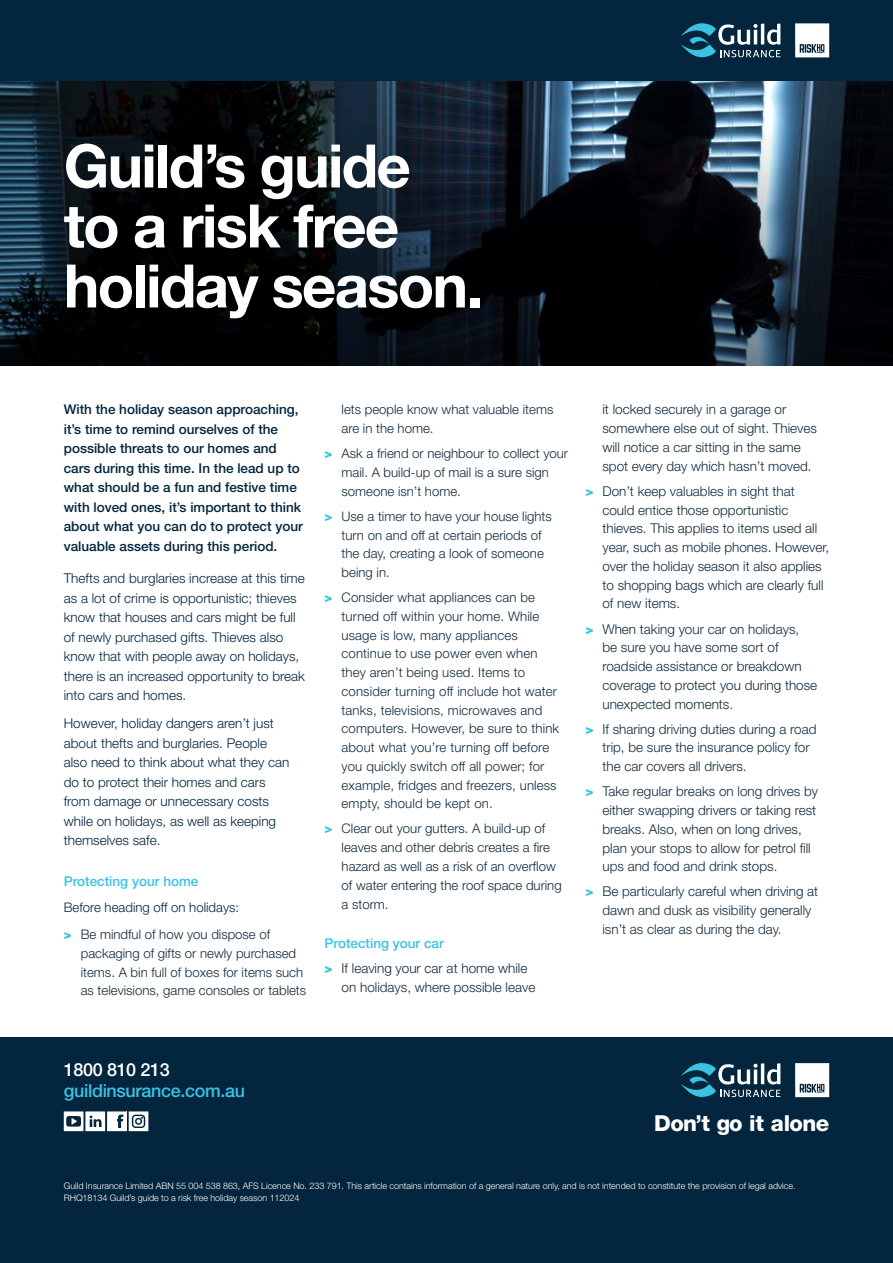
<style>
.page{position:relative;width:893px;height:1263px;background:#fff}
.page>*{position:absolute;margin:0;border:0;box-sizing:border-box;transform-origin:0 0}
.t1{font:700 60px/60px "Helvetica Neue LT Std";letter-spacing:-.03em;color:#fff}
.t2{font:800 22.05px "Helvetica Neue LT Std";letter-spacing:-.03em;color:#fff}
.t3{font:500 18px "Helvetica Neue LT Std";letter-spacing:-.02em;color:#3ac2e3}
.t4{font:500 18px "Helvetica Neue LT Std";letter-spacing:-.02em;color:#fff}
.t5{font:300 13.5px/18.8px "Helvetica Neue LT Std";color:#122a3d}
.t6{font:300 13.5px/19.5px "Helvetica Neue LT Std";color:#03253d}
.t7{font:500 13.5px/19.5px "Helvetica Neue LT Std";color:#03253d}
.t8{font:500 13.5px "Helvetica Neue LT Std";color:#3ac2e3}
.t9{font:300 13.2px/18.8px "Helvetica Neue LT Std";color:#122a3d}
.t10{font:300 13.2px/27.3px "Helvetica Neue LT Std";color:#03253d}
.t11{font:300 9.75px/13.5px "Helvetica Neue LT Std";letter-spacing:.01em;color:#fff}
.t12{font:300 9px/12px "Helvetica Neue LT Std";letter-spacing:-.005em;color:#fff}
.s1{font-weight:800;color:#3ac2e3}
.s2{color:#122a3d}
.s3{font-weight:500;color:#3ac2e3}
</style>
<div class="page">
<img style="left:0;top:81px;width:893px;height:47px">
<div style="left:0;top:0;width:893px;height:81px;background:#03253d"></div>
<svg style="left:681px;top:23px;width:99px;height:34px"></svg>
<div style="left:0;top:1037px;width:893px;height:226px;background:#03253d"></div>
<svg style="left:681px;top:1063px;width:99px;height:34px"></svg>
<svg style="left:64px;top:1111px;width:84px;height:20px"></svg>
<svg style="left:0;top:128px;width:893px;height:238px;background:#0d141b"></svg>
<svg style="left:795px;top:1063px;width:34px;height:34px"></svg>
<svg style="left:795px;top:23px;width:34px;height:34px"></svg>
<h1 class="t1" style="left:64px;top:135px;width:421px">Guild’s guide<br>to a risk free holiday season.</h1>
<p class="t7" style="left:64px;top:400px;width:241px">With the holiday season approaching, it’s time to remind ourselves of the possible threats to our homes and cars during this time. In the lead up to what should be a fun and festive time with loved ones, it’s important to think about what you can do to protect your valuable assets during this period.</p>
<p class="t6" style="left:64px;top:568px;width:243px">Thefts and burglaries increase at this time as a lot of crime is opportunistic; thieves know that houses and cars might be full of newly purchased gifts. Thieves also know that with people away on holidays, there is an increased opportunity to break into cars and homes.</p>
<p class="t6" style="left:64px;top:713px;width:227px">However, holiday dangers aren’t just about thefts and burglaries. People also need to think about what they can do to protect their homes and cars from damage or unnecessary costs while on holidays, as well as keeping themselves safe.</p>
<p class="t8" style="left:64px;top:873px;width:136px">Protecting your home</p>
<p class="t10" style="left:64px;top:893px;width:208px">Before heading off on holidays:<br><span class="s1">&gt;</span> <span class="s2">Be mindful of how you dispose of</span></p>
<p class="t9" style="left:81px;top:943px;width:227px">packaging of gifts or newly purchased items. A bin full of boxes for items such as televisions, game consoles or tablets</p>
<p class="t9" style="left:342px;top:400px;width:213px">lets people know what valuable items are in the home.</p>
<p class="t9" style="left:342px;top:444px;width:228px;text-indent:-17px"><span class="s1">&gt;</span> Ask a friend or neighbour to collect your mail. A build-up of mail is a sure sign someone isn’t home.</p>
<p class="t9" style="left:342px;top:506px;width:212px;text-indent:-17px"><span class="s1">&gt;</span> Use a timer to have your house lights turn on and off at certain periods of the day, creating a look of someone being in.</p>
<p class="t9" style="left:342px;top:588px;width:219px;text-indent:-17px"><span class="s1">&gt;</span> Consider what appliances can be turned off within your home. While usage is low, many appliances continue to use power even when they aren’t being used. Items to consider turning off include hot water tanks, televisions, microwaves and computers. However, be sure to think about what you’re turning off before you quickly switch off all power; for example, fridges and freezers, unless empty, should be kept on.</p>
<p class="t9" style="left:342px;top:819px;width:222px;text-indent:-17px"><span class="s1">&gt;</span> Clear out your gutters. A build-up of leaves and other debris creates a fire hazard as well as a risk of an overflow of water entering the roof space during a storm.</p>
<p class="t5" style="left:325px;top:930px;width:204px;line-height:25px"><span class="s3">Protecting your car<br></span><span class="s1">&gt;</span> If leaving your car at home while</p>
<p class="t5" style="left:342px;top:977px;width:195px">on holidays, where possible leave</p>
<p class="t5" style="left:602px;top:400px;width:216px">it locked securely in a garage or somewhere else out of sight. Thieves will notice a car sitting in the same spot every day which hasn’t moved.</p>
<p class="t5" style="left:602px;top:481px;width:228px;text-indent:-17px"><span class="s1">&gt;</span> Don’t keep valuables in sight that could entice those opportunistic thieves. This applies to items used all year, such as mobile phones. However, over the holiday season it also applies to shopping bags which are clearly full of new items.</p>
<p class="t5" style="left:602px;top:619px;width:216px;text-indent:-17px"><span class="s1">&gt;</span> When taking your car on holidays, be sure you have some sort of roadside assistance or breakdown coverage to protect you during those unexpected moments.</p>
<p class="t5" style="left:602px;top:719px;width:216px;text-indent:-17px"><span class="s1">&gt;</span> If sharing driving duties during a road trip, be sure the insurance policy for the car covers all drivers.</p>
<p class="t5" style="left:602px;top:782px;width:217px;text-indent:-17px"><span class="s1">&gt;</span> Take regular breaks on long drives by either swapping drivers or taking rest breaks. Also, when on long drives, plan your stops to allow for petrol fill ups and food and drink stops.</p>
<p class="t5" style="left:602px;top:882px;width:217px;text-indent:-17px"><span class="s1">&gt;</span> Be particularly careful when driving at dawn and dusk as visibility generally isn’t as clear as during the day.</p>
<h3 class="t4" style="left:64px;top:1059px;width:108px">1800 810 213</h3>
<h3 class="t3" style="left:64px;top:1080px;width:183px">guildinsurance.com.au</h3>
<h2 class="t2" style="left:654px;top:1110px;width:176px">Don’t go it alone</h2>
<p class="t11" style="left:59px;top:1175px;width:767px">legal advice. Guild Insurance supports your Association through the payment of referral fees for certain products or services you take out with them. CHR13318 Chiro Inappropriate<br>Touching 08/2022</p>
<p class="t12" style="left:64px;top:1179px;width:733px">Guild Insurance Limited ABN 55 004 538 863, AFS Licence No. 233 791. This article contains information of a general nature only, and is not intended to constitute the provision of legal advice.<br>RHQ18134 Guild’s guide to a risk free holiday season 112024</p>
</div>
